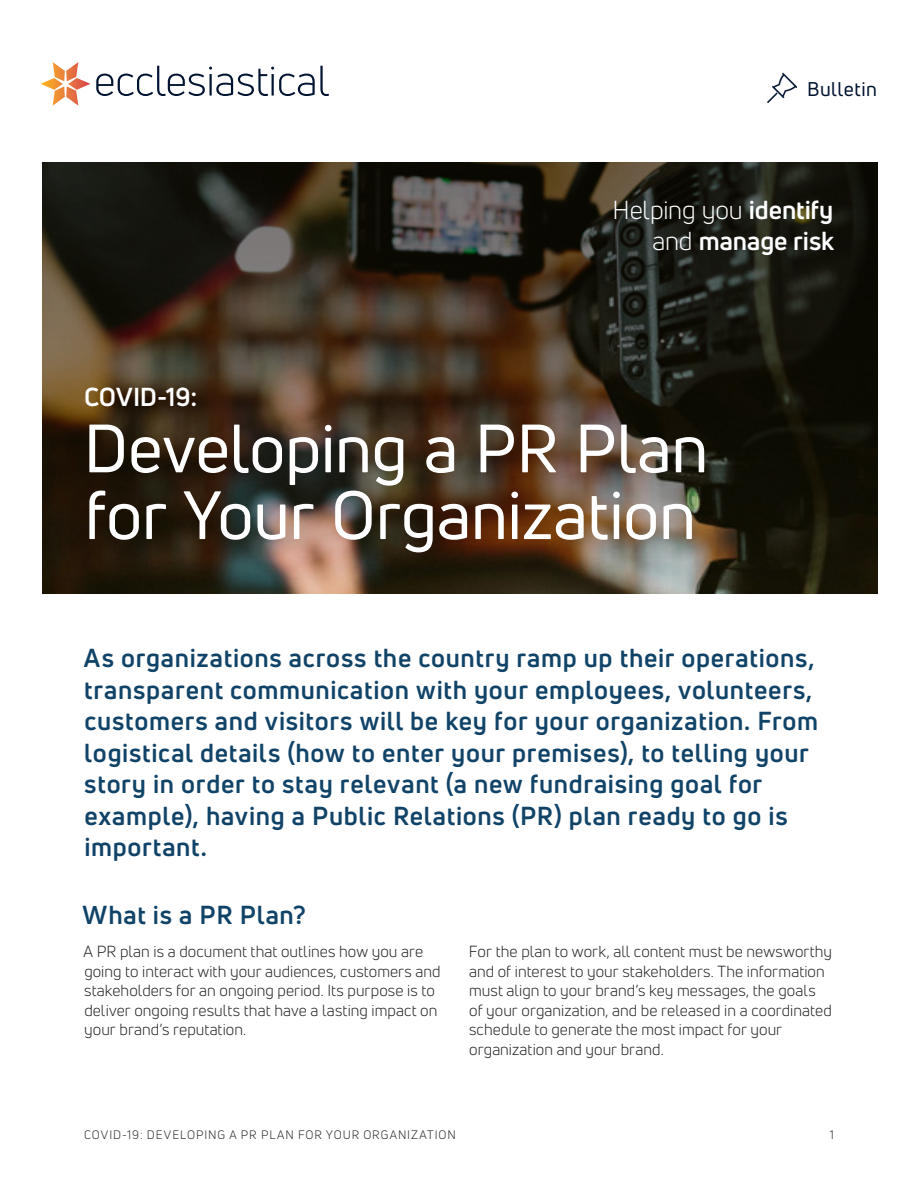
<style>
.page{position:relative;width:918px;height:1188px;background:#fff}
.page>*{position:absolute;margin:0;border:0;box-sizing:border-box;transform-origin:0 0}
.t1{font:66.75px/66.8px "Uni Neue";letter-spacing:-.005em;color:#fff}
.t2{font:700 25.5px/31.5px "Uni Neue";letter-spacing:.025em;color:#114368}
.t3{font:700 25.5px/31.5px "Uni Neue";letter-spacing:-.005em;color:#fff;text-align:right}
.t4{font:19.5px "Uni Neue";letter-spacing:.03em;color:#001432}
.t5{font:15.75px/19.5px "Uni Neue";letter-spacing:.005em;color:#231f20}
.t6{font:12px "Uni Neue";letter-spacing:.08em;color:#231f20}
.s1{font-weight:400}
</style>
<div class="page">
<img style="left:43px;top:162px;width:834px;height:432px">
<svg style="left:41px;top:62px;width:288px;height:44px"></svg>
<img style="left:767px;top:73px;width:30px;height:29px">
<p class="t4" style="left:807px;top:77px;width:72px">Bulletin</p>
<p class="t3" style="left:613px;top:194px;width:223px"><span class="s1">Helping you</span> identify <span class="s1">and</span> manage risk</p>
<p class="t3" style="left:84px;top:380px;width:115px">COVID-19:</p>
<h1 class="t1" style="left:83px;top:414px;width:627px">Developing a PR Plan for Your Organization</h1>
<h2 class="t2" style="left:84px;top:642px;width:736px">As organizations across the country ramp up their operations, transparent communication with your employees, volunteers, customers and visitors will be key for your organization. From logistical details (how to enter your premises), to telling your story in order to stay relevant (a new fundraising goal for example), having a Public Relations (PR) plan ready to go is important.</h2>
<h2 class="t2" style="left:83px;top:899px;width:225px">What is a PR Plan?</h2>
<p class="t5" style="left:84px;top:942px;width:359px">A PR plan is a document that outlines how you are going to interact with your audiences, customers and stakeholders for an ongoing period. Its purpose is to deliver ongoing results that have a lasting impact on your brand’s reputation.</p>
<p class="t5" style="left:469px;top:942px;width:365px">For the plan to work, all content must be newsworthy and of interest to your stakeholders. The information must align to your brand’s key messages, the goals of your organization, and be released in a coordinated schedule to generate the most impact for your organization and your brand.</p>
<p class="t6" style="left:84px;top:1127px;width:373px">COVID-19: DEVELOPING A PR PLAN FOR YOUR ORGANIZATION</p>
<p class="t6" style="left:830px;top:1127px;width:6px">1</p>
</div>
